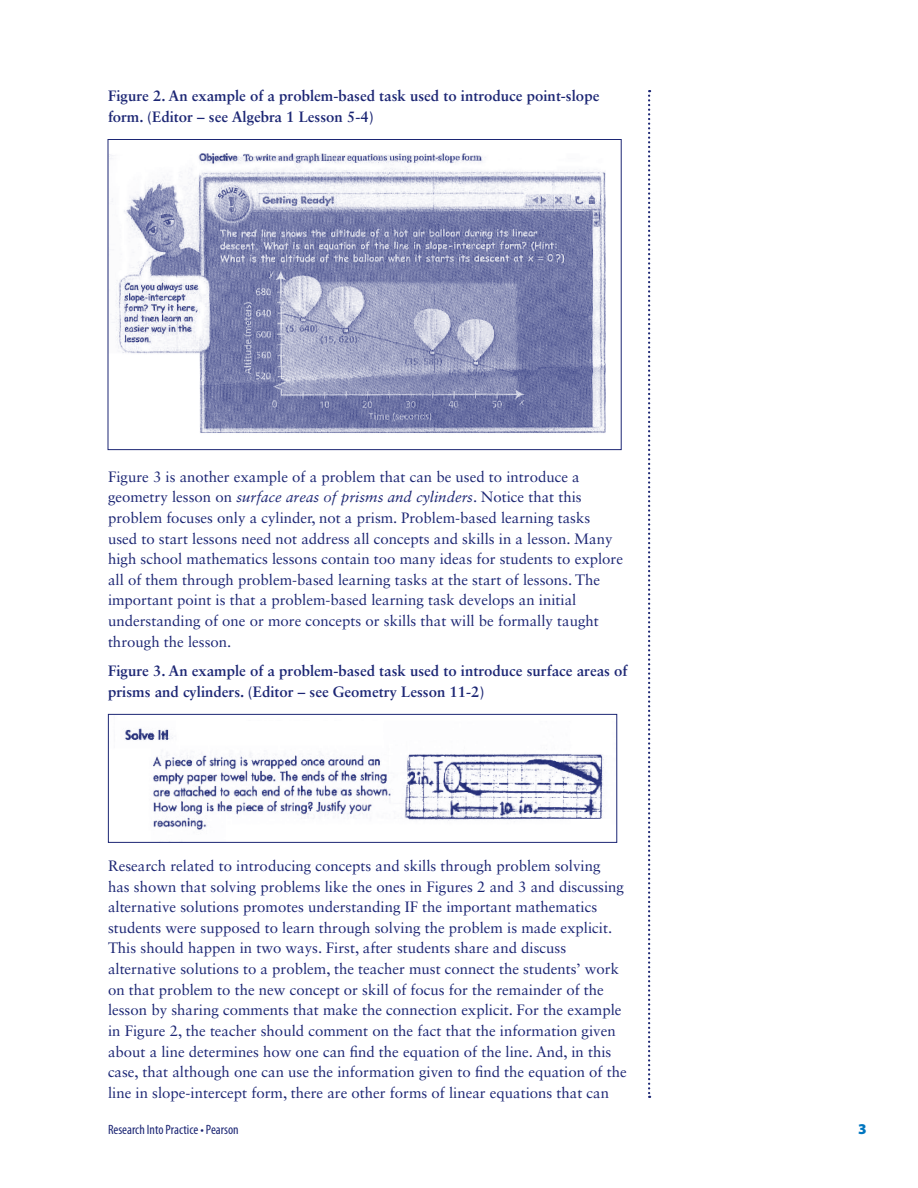
<style>
.page{position:relative;width:918px;height:1188px;background:#fff}
.page>*{position:absolute;margin:0;border:0;box-sizing:border-box;transform-origin:0 0}
.t1{font:15px/20.7px "Sabon LT Std";color:#1c2674}
.t2{font:700 15px/20.7px "Sabon LT Std";color:#1c2674}
.t3{font:900 15px "Myriad Pro";color:#0076c0}
.t4{font:condensed 13.5px "Myriad Pro";color:#1c2674}
.s1{font-style:italic}
</style>
<div class="page">
<svg style="left:648px;top:90px;width:2px;height:1008px"></svg>
<img style="left:110px;top:153px;width:496px;height:280px">
<div style="left:108px;top:139px;width:514px;height:311px;border:1px solid #1c2674"></div>
<img style="left:125px;top:728px;width:479px;height:102px">
<div style="left:108px;top:714px;width:509px;height:129px;border:1px solid #1c2674"></div>
<p class="t2" style="left:108px;top:86px;width:493px">Figure 2. An example of a problem-based task used to introduce point-slope form. (Editor – see Algebra 1 Lesson 5-4)</p>
<p class="t1" style="left:108px;top:466px;width:517px">Figure 3 is another example of a problem that can be used to introduce a geometry lesson on <span class="s1">surface areas of prisms and cylinders</span>. Notice that this problem focuses only a cylinder, not a prism. Problem-based learning tasks used to start lessons need not address all concepts and skills in a lesson. Many high school mathematics lessons contain too many ideas for students to explore all of them through problem-based learning tasks at the start of lessons. The important point is that a problem-based learning task develops an initial understanding of one or more concepts or skills that will be formally taught through the lesson.</p>
<p class="t2" style="left:108px;top:660px;width:521px">Figure 3. An example of a problem-based task used to introduce surface areas of prisms and cylinders. (Editor – see Geometry Lesson 11-2)</p>
<p class="t1" style="left:108px;top:855px;width:520px">Research related to introducing concepts and skills through problem solving<br>has shown that solving problems like the ones in Figures 2 and 3 and discussing alternative solutions promotes understanding IF the important mathematics students were supposed to learn through solving the problem is made explicit.<br>This should happen in two ways. First, after students share and discuss alternative solutions to a problem, the teacher must connect the students’ work on that problem to the new concept or skill of focus for the remainder of the lesson by sharing comments that make the connection explicit. For the example in Figure 2, the teacher should comment on the fact that the information given about a line determines how one can find the equation of the line. And, in this case, that although one can use the information given to find the equation of the line in slope-intercept form, there are other forms of linear equations that can</p>
<p class="t4" style="left:108px;top:1121px;width:132px">Research Into Practice • Pearson</p>
<p class="t3" style="left:858px;top:1119px;width:10px">3</p>
</div>
